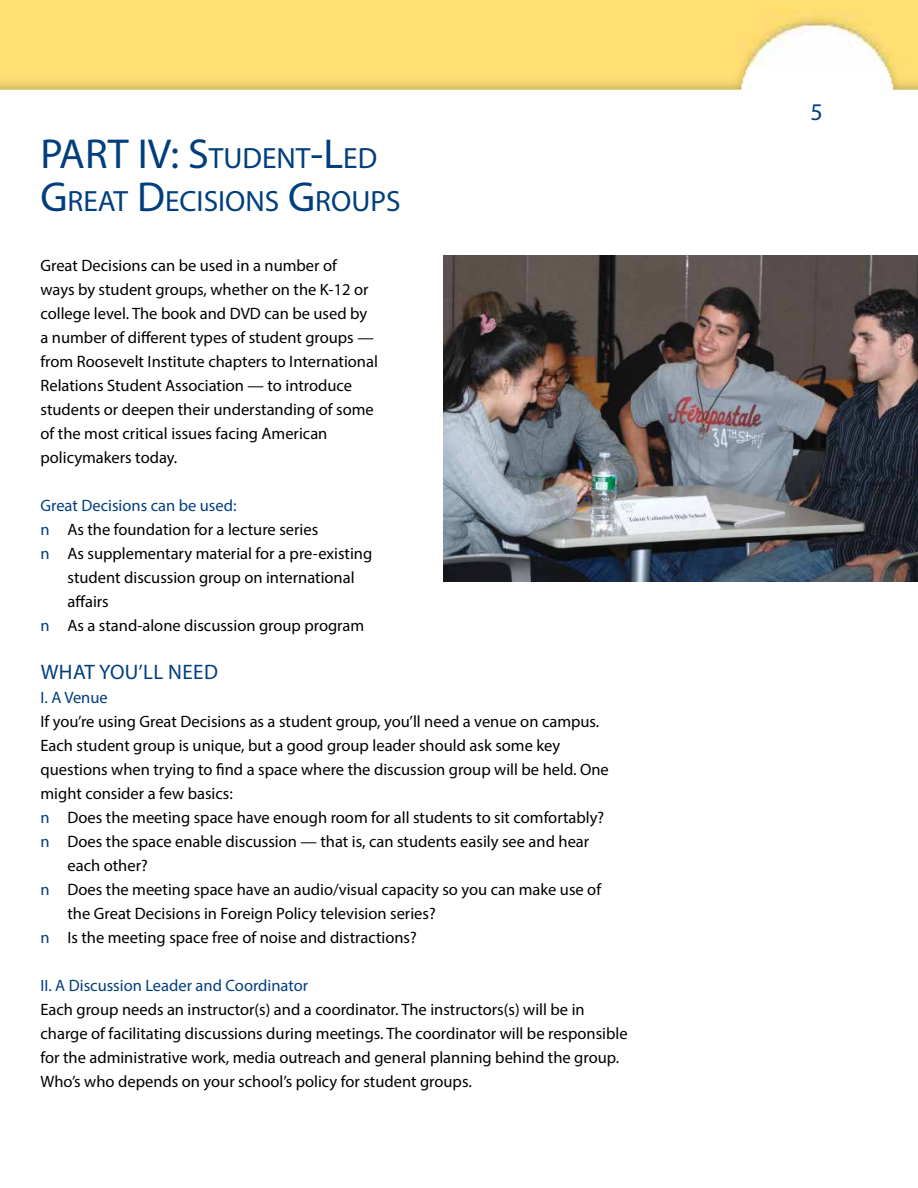
<style>
.page{position:relative;width:918px;height:1188px;background:#fff}
.page>*{position:absolute;margin:0;border:0;box-sizing:border-box;transform-origin:0 0}
.t1{font:42px "Myriad Pro";color:#003e7e}
.t2{font:29.4px/43.5px "Myriad Pro";color:#003e7e}
.t3{font:24px "Myriad Pro";color:#003e7e}
.t4{font:21px "Myriad Pro";letter-spacing:.02em;color:#003e7e}
.t5{font:16.5px/24px "Myriad Pro";color:#000}
.t6{font:16.5px "Myriad Pro";color:#003e7e}
.s1{font-size:42px}
.s2{color:#003e7e}
</style>
<div class="page">
<img style="left:0;top:0;width:918px;height:582px">
<img style="left:444px;top:255px;width:474px;height:327px">
<h2 class="t2" style="left:41px;top:136px;width:362px;text-indent:97px"><span class="s1">IV: S</span>TUD ENT<span class="s1">-L</span>ED<br><span class="s1">G</span>REAT <span class="s1">D</span>ECISIONS <span class="s1">G</span>ROUPS</h2>
<h1 class="t1" style="left:40px;top:128px;width:43px">PART</h1>
<p class="t5" style="left:40px;top:253px;width:339px">Great Decisions can be used in a number of<br>ways by student groups, whether on the K-12 or college level. The book and DVD can be used by a number of different types of student groups — from Roosevelt Institute chapters to International Relations Student Association — to introduce students or deepen their understanding of some of the most critical issues facing American policymakers today.</p>
<p class="t6" style="left:40px;top:495px;width:197px">Great Decisions can be used:</p>
<p class="t5" style="left:40px;top:517px;width:279px"><span class="s2">n</span> As the foundation for a lecture series</p>
<p class="t5" style="left:40px;top:541px;width:333px"><span class="s2">n</span> As supplementary material for a pre-existing</p>
<p class="t5" style="left:67px;top:565px;width:289px">student discussion group on international</p>
<p class="t5" style="left:67px;top:589px;width:43px">affairs</p>
<p class="t5" style="left:40px;top:613px;width:325px"><span class="s2">n</span> As a stand-alone discussion group program</p>
<p class="t4" style="left:41px;top:659px;width:179px">WHAT YOU’LL NEED</p>
<p class="t6" style="left:40px;top:687px;width:69px">I. A Venue</p>
<p class="t5" style="left:40px;top:709px;width:560px">If you’re using Great Decisions as a student group, you’ll need a venue on campus.</p>
<p class="t5" style="left:40px;top:733px;width:521px">Each student group is unique, but a good group leader should ask some key</p>
<p class="t5" style="left:40px;top:757px;width:570px">questions when trying to find a space where the discussion group will be held. One</p>
<p class="t5" style="left:40px;top:781px;width:194px">might consider a few basics:</p>
<p class="t5" style="left:40px;top:805px;width:565px"><span class="s2">n</span> Does the meeting space have enough room for all students to sit comfortably?</p>
<p class="t5" style="left:40px;top:829px;width:550px"><span class="s2">n</span> Does the space enable discussion — that is, can students easily see and hear</p>
<p class="t5" style="left:67px;top:853px;width:82px">each other?</p>
<p class="t5" style="left:40px;top:877px;width:562px"><span class="s2">n</span> Does the meeting space have an audio/visual capacity so you can make use of</p>
<p class="t5" style="left:67px;top:901px;width:370px">the Great Decisions in Foreign Policy television series?</p>
<p class="t5" style="left:40px;top:925px;width:378px"><span class="s2">n</span> Is the meeting space free of noise and distractions?</p>
<p class="t6" style="left:40px;top:975px;width:269px">II. A Discussion Leader and Coordinator</p>
<p class="t5" style="left:40px;top:997px;width:589px">Each group needs an instructor(s) and a coordinator. The instructors(s) will be in charge of facilitating discussions during meetings. The coordinator will be responsible for the administrative work, media outreach and general planning behind the group.<br>Who’s who depends on your school’s policy for student groups.</p>
<h3 class="t3" style="left:811px;top:97px;width:14px">5</h3>
</div>
